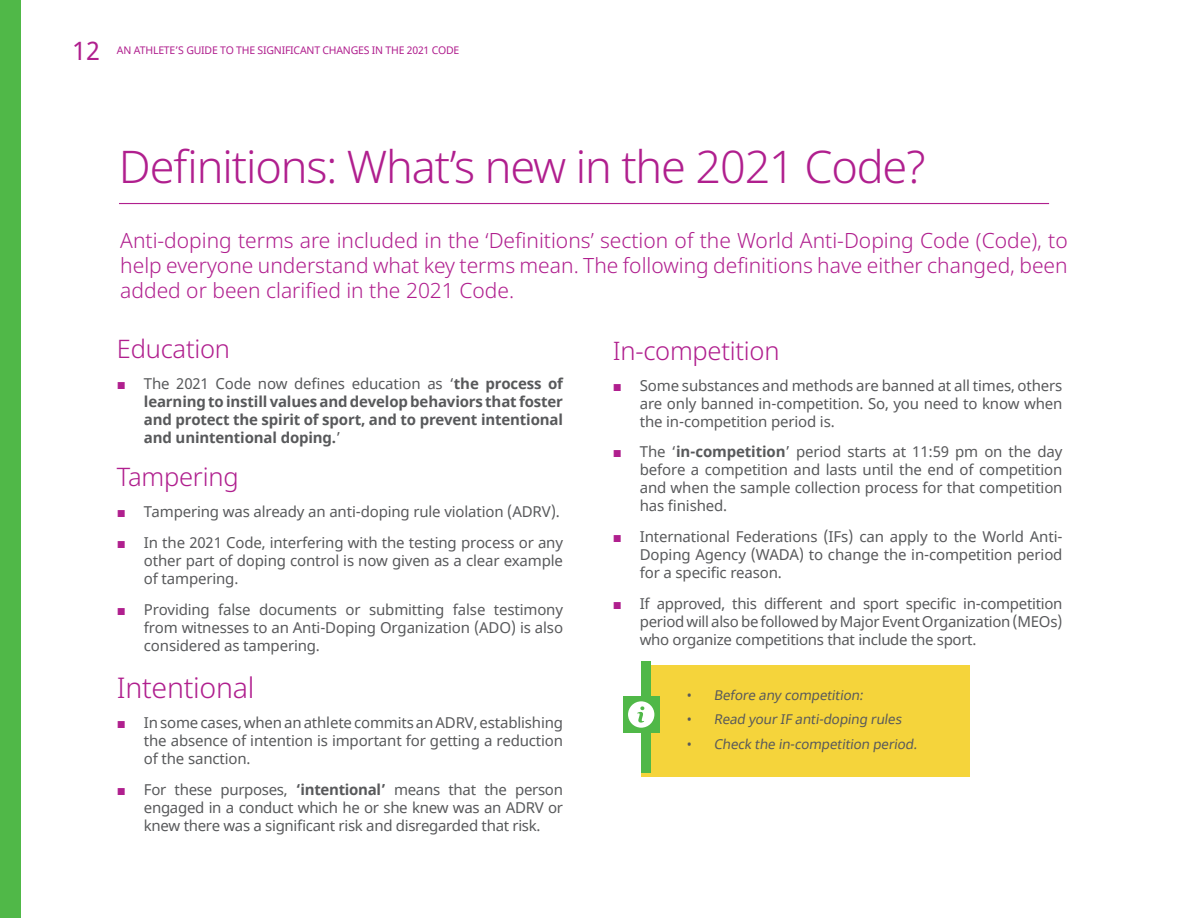
<style>
.page{position:relative;width:1188px;height:918px;background:#fff}
.page>*{position:absolute;margin:0;border:0;box-sizing:border-box;transform-origin:0 0}
.t1{font:300 45px "Noto Sans";letter-spacing:-.025em;color:#b01f8e}
.t2{font:300 28.5px "Noto Sans";letter-spacing:-.01em;color:#b01f8e}
.t3{font:300 25.5px "Noto Sans";letter-spacing:-.01em;color:#b01f8e}
.t4{font:25.5px "Noto Sans";color:#b01f8e}
.t5{font:300 21px/25.2px "Noto Sans";color:#b01f8e;text-align:justify}
.t6{font:15px/18px "Noto Sans";letter-spacing:-.01em;color:#58595b;text-align:justify}
.t7{font:700 15px/18px "Noto Sans";letter-spacing:-.01em;color:#58595b;text-align:justify}
.t8{font:13.5px "Noto Sans";color:#58595b}
.t9{font:10.5px "Noto Sans";letter-spacing:-.02em;color:#b01f8e}
.s1{font-family:"Arial";font-weight:400;color:#b01f8e}
.s2{font-weight:400}
.s3{font-family:"Arial";color:#b01f8e}
.s4{font-weight:700}
</style>
<div class="page">
<div style="left:0;top:0;width:21px;height:918px;background:#50b848"></div>
<hr style="left:119px;top:203px;width:930px;height:1px;background:#b01f8e">
<div style="left:623px;top:696px;width:36px;height:37px;background:#50b848"></div>
<svg style="left:628px;top:662px;width:341px;height:115px;background:#efd547"></svg>
<h3 class="t4" style="left:72px;top:33px;width:30px">12</h3>
<p class="t9" style="left:117px;top:43px;width:344px">AN ATHLETE’S GUIDE TO THE SIGNIFICANT CHANGES IN THE 2021 CODE</p>
<h1 class="t1" style="left:119px;top:135px;width:808px">Definitions: What’s new in the 2021 Code?</h1>
<p class="t5" style="left:120px;top:228px;width:949px">Anti-doping terms are included in the ‘Definitions’ section of the World Anti-Doping Code (Code), to help everyone understand what key terms mean. The following definitions have either changed, been added or been clarified in the 2021 Code.</p>
<h3 class="t3" style="left:117px;top:331px;width:115px">Education</h3>
<p class="t7" style="left:144px;top:375px;width:421px;text-indent:-27px"><span class="s1">■</span> <span class="s2">The 2021 Code now defines education as ‘</span>the process of learning to instill values and develop behaviors that foster and protect the spirit of sport, and to prevent intentional and unintentional doping.<span class="s2">’</span></p>
<h3 class="t3" style="left:117px;top:459px;width:123px">Tampering</h3>
<p class="t6" style="left:117px;top:503px;width:444px"><span class="s3">■</span> Tampering was already an anti-doping rule violation (ADRV).</p>
<p class="t6" style="left:144px;top:534px;width:421px;text-indent:-27px"><span class="s3">■</span> In the 2021 Code, interfering with the testing process or any other part of doping control is now given as a clear example of tampering.</p>
<p class="t6" style="left:144px;top:601px;width:421px;text-indent:-27px"><span class="s3">■</span> Providing false documents or submitting false testimony from witnesses to an Anti-Doping Organization (ADO) is also considered as tampering.</p>
<h2 class="t2" style="left:117px;top:667px;width:139px">Intentional</h2>
<p class="t6" style="left:144px;top:715px;width:421px;text-indent:-27px"><span class="s3">■</span> In some cases, when an athlete commits an ADRV, establishing the absence of intention is important for getting a reduction of the sanction.</p>
<p class="t6" style="left:144px;top:781px;width:421px;text-indent:-27px"><span class="s3">■</span> For these purposes, <span class="s4">‘intentional’</span> means that the person engaged in a conduct which he or she knew was an ADRV or knew there was a significant risk and disregarded that risk.</p>
<h3 class="t3" style="left:613px;top:333px;width:168px">In-competition</h3>
<p class="t6" style="left:640px;top:377px;width:424px;text-indent:-27px"><span class="s3">■</span> Some substances and methods are banned at all times, others are only banned in-competition. So, you need to know when the in-competition period is.</p>
<p class="t6" style="left:640px;top:443px;width:424px;text-indent:-27px"><span class="s3">■</span> The ‘<span class="s4">in-competition</span>’ period starts at 11:59 pm on the day before a competition and lasts until the end of competition and when the sample collection process for that competition has finished.</p>
<p class="t6" style="left:640px;top:528px;width:424px;text-indent:-27px"><span class="s3">■</span> International Federations (IFs) can apply to the World Anti-Doping Agency (WADA) to change the in-competition period for a specific reason.</p>
<p class="t6" style="left:640px;top:595px;width:424px;text-indent:-27px"><span class="s3">■</span> If approved, this different and sport specific in-competition period will also be followed by Major Event Organization (MEOs) who organize competitions that include the sport.</p>
<p class="t8" style="left:687px;top:685px;width:181px">• Before any competition:</p>
<p class="t8" style="left:687px;top:710px;width:219px">• Read your IF anti-doping rules</p>
<p class="t8" style="left:687px;top:735px;width:234px">• Check the in-competition period.</p>
</div>
